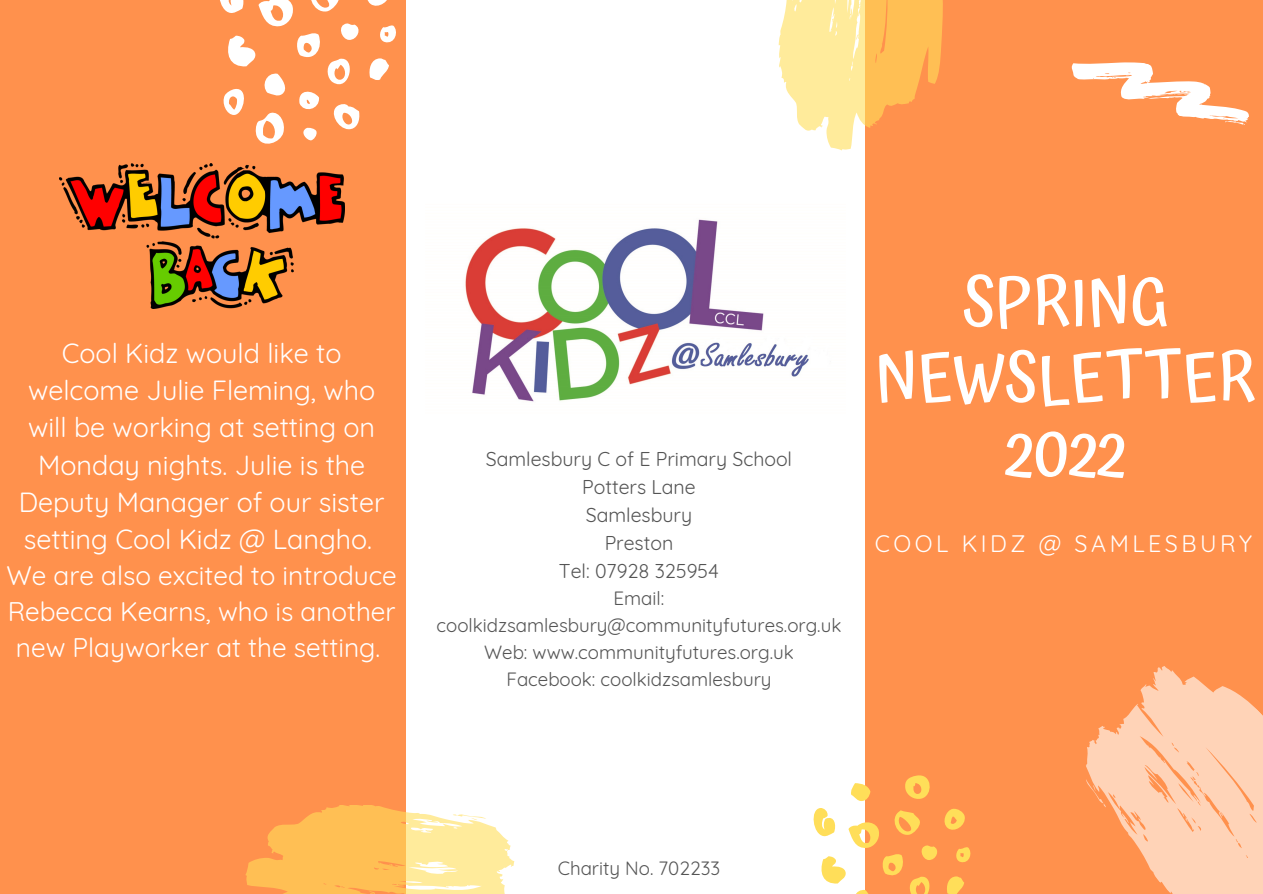
<style>
.page{position:relative;width:1263px;height:894px;background:#fff}
.page>*{position:absolute;margin:0;border:0;box-sizing:border-box;transform-origin:0 0}
.t1{font:500 65.7px/75.4px "Atma";color:#fff;text-align:center}
.t2{font:27px/37px "Quicksand";color:#fff;text-align:center}
.t3{font:26.25px/36px "Quicksand";color:#fff;text-align:center}
.t4{font:23.25px "Quicksand";letter-spacing:.15em;color:#fff}
.t5{font:19.5px "Quicksand";color:#545454}
.t6{font:18.75px/27px "Quicksand";color:#545454;text-align:center}
</style>
<div class="page">
<div style="left:0;top:0;width:1263px;height:893px;background:#ff914d"></div>
<div style="left:406px;top:0;width:459px;height:893px;background:#fff"></div>
<svg style="left:779px;top:0;width:164px;height:150px"></svg>
<svg style="left:1071px;top:62px;width:178px;height:63px"></svg>
<svg style="left:905px;top:775px;width:25px;height:24px"></svg>
<svg style="left:851px;top:783px;width:19px;height:18px"></svg>
<svg style="left:813px;top:808px;width:158px;height:85px"></svg>
<svg style="left:1086px;top:666px;width:177px;height:227px;fill:#ffd3b7"></svg>
<svg style="left:1086px;top:778px;width:21px;height:30px"></svg>
<svg style="left:220px;top:0;width:176px;height:144px"></svg>
<svg style="left:245px;top:805px;width:270px;height:88px"></svg>
<img style="left:465px;top:219px;width:344px;height:183px">
<img style="left:59px;top:164px;width:286px;height:145px">
<p class="t2" style="left:19px;top:334px;width:367px">Cool Kidz would like to welcome Julie Fleming, who will be working at setting on<br>Monday nights. Julie is the<br>Deputy Manager of our sister setting Cool Kidz @ Langho.</p>
<p class="t3" style="left:6px;top:556px;width:392px">We are also excited to introduce<br>Rebecca Kearns, who is another new Playworker at the setting.</p>
<p class="t5" style="left:486px;top:446px;width:308px">Samlesbury C of E Primary School</p>
<p class="t5" style="left:582px;top:474px;width:115px">Potters Lane</p>
<p class="t5" style="left:586px;top:502px;width:108px">Samlesbury</p>
<p class="t5" style="left:605px;top:530px;width:70px">Preston</p>
<p class="t5" style="left:559px;top:558px;width:162px">Tel: 07928 325954</p>
<p class="t6" style="left:437px;top:584px;width:406px">Email: coolkidzsamlesbury@communityfutures.org.uk</p>
<p class="t6" style="left:484px;top:638px;width:311px">Web: www.communityfutures.org.uk</p>
<p class="t6" style="left:506px;top:665px;width:267px">Facebook: coolkidzsamlesbury</p>
<p class="t1" style="left:875px;top:264px;width:382px">SPRING<br>NEWSLETTER</p>
<p class="t1" style="left:1005px;top:415px;width:122px">2022</p>
<p class="t4" style="left:875px;top:529px;width:379px">COOL KIDZ @ SAMLESBURY</p>
<p class="t6" style="left:558px;top:854px;width:164px">Charity No. 702233</p>
</div>
